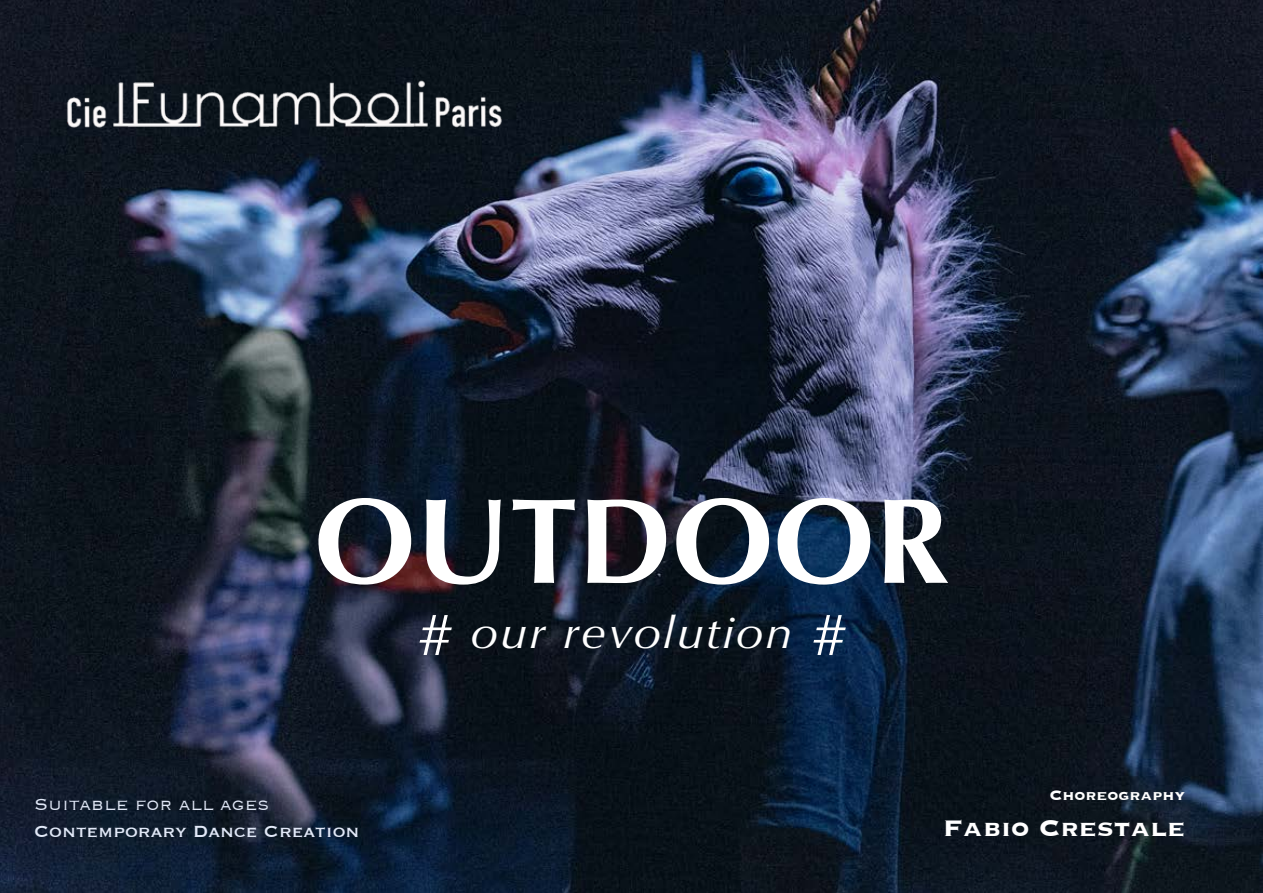
<style>
.page{position:relative;width:1263px;height:893px;background:#fff}
.page>*{position:absolute;margin:0;border:0;box-sizing:border-box;transform-origin:0 0}
.t1{font:700 121.5px "Optima";color:#fff}
.t2{font:italic 45px "Optima";letter-spacing:.04em;color:#fff;scale:1.09 1}
.t3{font:700 30px "Copperplate";color:#fff}
.t4{font:21px "Copperplate";color:#e1e8f7}
.t5{font:300 21px "Copperplate";color:#e1e8f7}
.t6{font:700 18px "Copperplate";color:#fff}
.s1{font-size:60px}
</style>
<div class="page">
<img style="left:0;top:0;width:1263px;height:893px">
<img style="left:36px;top:51px;width:495px;height:104px">
<h1 class="t1" style="left:314px;top:471px;width:636px">OUTDOOR</h1>
<h2 class="t2" style="left:416px;top:606px;width:396px"><span class="s1">#</span> our revolution <span class="s1">#</span></h2>
<p class="t5" style="left:34px;top:791px;width:237px">Suitable for all ages</p>
<p class="t4" style="left:34px;top:818px;width:327px">Contemporary Dance Creation</p>
<p class="t6" style="left:1049px;top:783px;width:138px">Choreography</p>
<h3 class="t3" style="left:943px;top:808px;width:244px">Fabio Crestale</h3>
</div>
